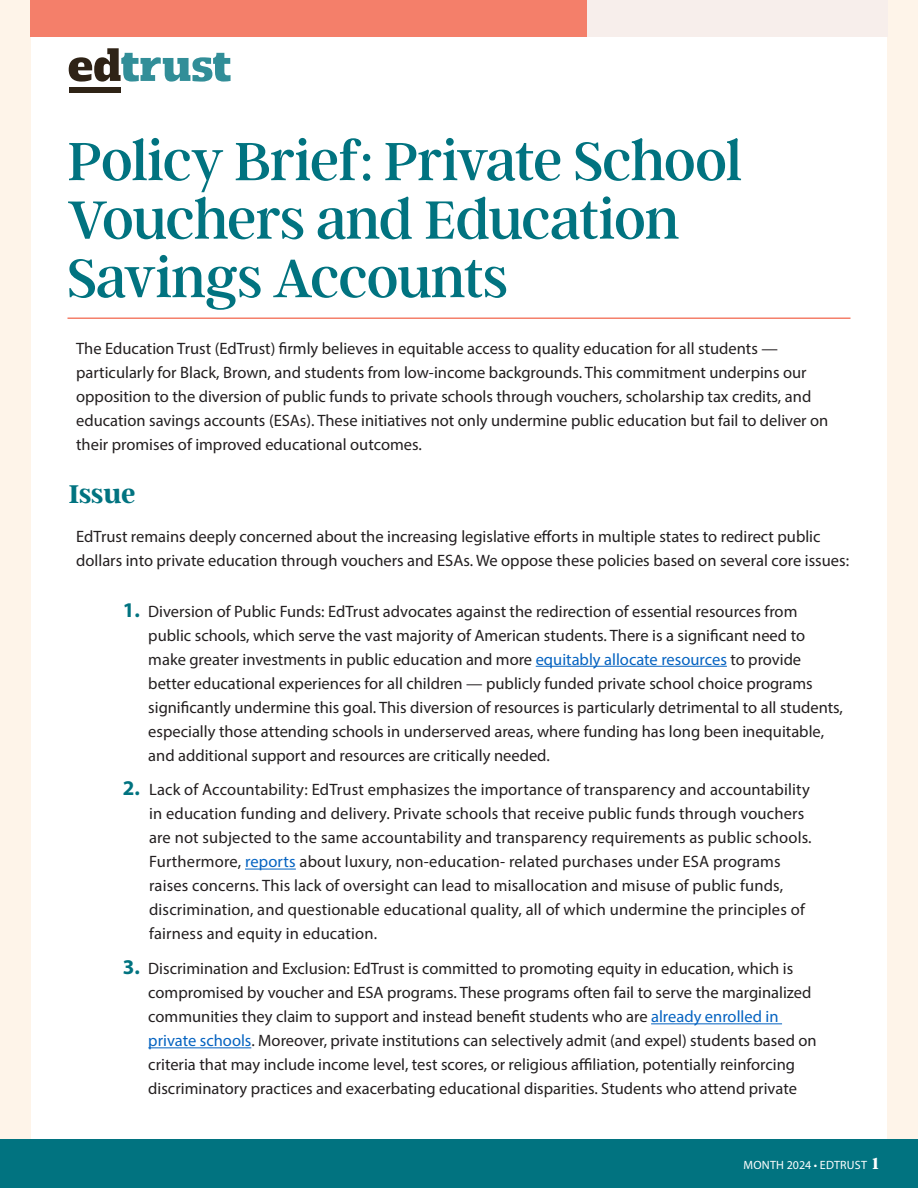
<style>
.page{position:relative;width:918px;height:1188px;background:#fff}
.page>*{position:absolute;margin:0;border:0;box-sizing:border-box;transform-origin:0 0}
.Title_Brief{font:60px/58.5px "Argent CF";letter-spacing:-.02em;color:#017380}
.Headline{font:700 28.5px "Argent CF";color:#017380}
.List_Paragraph{font:16.5px/24px "Myriad Pro";color:#231f20}
.Body_Text{font:16.5px/24px "Myriad Pro";color:#231f20}
.t1{font:12px "Myriad Pro";letter-spacing:.02em;color:#fff}
.s1{font-weight:700;font-size:21px;color:#017380}
.s2{color:#0563c1}
.s3{font-family:"Argent CF";font-weight:700;font-size:18px}
</style>
<div class="page">
<div style="left:0;top:0;width:30px;height:1188px;background:#fef4e9"></div>
<div style="left:888px;top:0;width:30px;height:1188px;background:#fef4e9"></div>
<div style="left:0;top:1139px;width:918px;height:49px;background:#017380"></div>
<div style="left:30px;top:0;width:558px;height:37px;background:#f47f6a"></div>
<div style="left:588px;top:0;width:300px;height:37px;background:#f7eeeb"></div>
<hr style="left:536px;top:666px;width:191px;height:1px;background:#0563c1">
<hr style="left:245px;top:869px;width:51px;height:1px;background:#0563c1">
<hr style="left:651px;top:1023px;width:131px;height:1px;background:#0563c1">
<hr style="left:148px;top:1047px;width:103px;height:1px;background:#0563c1">
<div style="left:69px;top:87px;width:52px;height:6px;background:#2f2316"></div>
<svg style="left:69px;top:48px;width:162px;height:34px"></svg>
<hr style="left:68px;top:317px;width:782px;height:2px;background:#f47f6a">
<p class="Title_Brief" style="left:68px;top:133px;width:676px">Policy Brief: Private School<br>Vouchers and Education<br>Savings Accounts</p>
<p class="Body_Text" style="left:76px;top:336px;width:754px">The Education Trust (EdTrust) firmly believes in equitable access to quality education for all students — particularly for Black, Brown, and students from low-income backgrounds. This commitment underpins our opposition to the diversion of public funds to private schools through vouchers, scholarship tax credits, and education savings accounts (ESAs). These initiatives not only undermine public education but fail to deliver on their promises of improved educational outcomes.</p>
<p class="Headline" style="left:69px;top:478px;width:68px">Issue</p>
<p class="Body_Text" style="left:76px;top:524px;width:774px">EdTrust remains deeply concerned about the increasing legislative efforts in multiple states to redirect public dollars into private education through vouchers and ESAs. We oppose these policies based on several core issues:</p>
<p class="List_Paragraph" style="left:148px;top:599px;width:696px;text-indent:-26px"><span class="s1">1.</span> Diversion of Public Funds: EdTrust advocates against the redirection of essential resources from public schools, which serve the vast majority of American students. There is a significant need to make greater investments in public education and more <span class="s2">equitably allocate resources</span> to provide better educational experiences for all children — publicly funded private school choice programs significantly undermine this goal. This diversion of resources is particularly detrimental to all students, especially those attending schools in underserved areas, where funding has long been inequitable, and additional support and resources are critically needed.</p>
<p class="List_Paragraph" style="left:149px;top:778px;width:664px;text-indent:-26px"><span class="s1">2.</span> Lack of Accountability: EdTrust emphasizes the importance of transparency and accountability in education funding and delivery. Private schools that receive public funds through vouchers are not subjected to the same accountability and transparency requirements as public schools.<br>Furthermore, <span class="s2">reports</span> about luxury, non-education- related purchases under ESA programs raises concerns. This lack of oversight can lead to misallocation and misuse of public funds, discrimination, and questionable educational quality, all of which undermine the principles of fairness and equity in education.</p>
<p class="List_Paragraph" style="left:148px;top:956px;width:670px;text-indent:-26px"><span class="s1">3.</span> Discrimination and Exclusion: EdTrust is committed to promoting equity in education, which is compromised by voucher and ESA programs. These programs often fail to serve the marginalized communities they claim to support and instead benefit students who are <span class="s2">already enrolled in private schools</span>. Moreover, private institutions can selectively admit (and expel) students based on criteria that may include income level, test scores, or religious affiliation, potentially reinforcing discriminatory practices and exacerbating educational disparities. Students who attend private</p>
<p class="t1" style="left:744px;top:1157px;width:137px">MONTH 2024 • EDTRUST <span class="s3">1</span></p>
</div>
